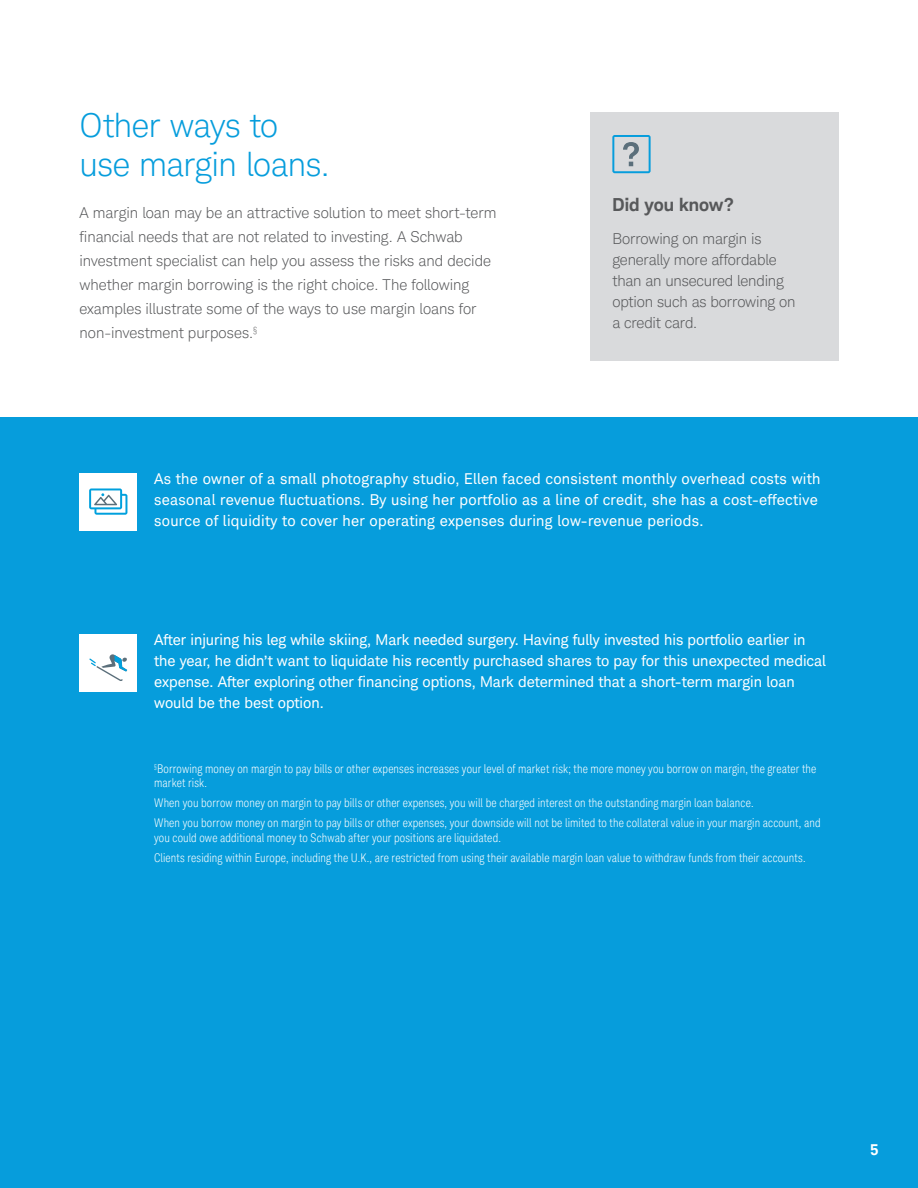
<style>
.page{position:relative;width:918px;height:1188px;background:#fff}
.page>*{position:absolute;margin:0;border:0;box-sizing:border-box;transform-origin:0 0}
.t1{font:300 33px/39.6px "Charles Modern";letter-spacing:-.015em;color:#069ddc}
.t2{font:700 18px "Charles Modern";color:#57585a}
.t3{font:300 15px/24px "Charles Modern";color:#57585a}
.t4{font:15px/21px "Charles Modern";color:#fff}
.t5{font:15px/21px "Charles Modern";letter-spacing:.02em;color:#fff}
.t6{font:700 15px "Charles Modern";color:#fff}
.t7{font:300 condensed 12px/20.2px "Charles Modern";letter-spacing:.01em;color:#fff}
</style>
<div class="page">
<div style="left:0;top:418px;width:918px;height:770px;background:#069ddc"></div>
<div style="left:590px;top:112px;width:248px;height:249px;background:#d9dadc"></div>
<svg style="left:612px;top:135px;width:39px;height:38px"></svg>
<div style="left:80px;top:473px;width:57px;height:57px;background:#fff"></div>
<svg style="left:89px;top:488px;width:38px;height:27px"></svg>
<div style="left:80px;top:634px;width:57px;height:57px;background:#fff"></div>
<svg style="left:89px;top:654px;width:38px;height:27px"></svg>
<h1 class="t1" style="left:80px;top:105px;width:252px">Other ways to use margin loans.</h1>
<p class="t3" style="left:80px;top:201px;width:419px">A margin loan may be an attractive solution to meet short-term financial needs that are not related to investing. A Schwab investment specialist can help you assess the risks and decide whether margin borrowing is the right choice. The following examples illustrate some of the ways to use margin loans for non-investment purposes.<sup>§</sup></p>
<h2 class="t2" style="left:612px;top:194px;width:123px">Did you know?</h2>
<p class="t3" style="left:612px;top:229px;width:185px;line-height:21px">Borrowing on margin is generally more affordable than an unsecured lending option such as borrowing on a credit card.</p>
<p class="t5" style="left:154px;top:468px;width:668px">As the owner of a small photography studio, Ellen faced consistent monthly overhead costs with seasonal revenue fluctuations. By using her portfolio as a line of credit, she has a cost-effective source of liquidity to cover her operating expenses during low-revenue periods.</p>
<p class="t4" style="left:154px;top:629px;width:673px">After injuring his leg while skiing, Mark needed surgery. Having fully invested his portfolio earlier in the year, he didn’t want to liquidate his recently purchased shares to pay for this unexpected medical expense. After exploring other financing options, Mark determined that a short-term margin loan would be the best option.</p>
<p class="t7" style="left:154px;top:761px;width:664px;line-height:14.2px"><sup>§</sup>Borrowing money on margin to pay bills or other expenses increases your level of market risk; the more money you borrow on margin, the greater the market risk.</p>
<p class="t7" style="left:154px;top:793px;width:668px">When you borrow money on margin to pay bills or other expenses, you will be charged interest on the outstanding margin loan balance.<br>When you borrow money on margin to pay bills or other expenses, your downside will not be limited to the collateral value in your margin account, and</p>
<p class="t7" style="left:154px;top:827px;width:653px">you could owe additional money to Schwab after your positions are liquidated.<br>Clients residing within Europe, including the U.K., are restricted from using their available margin loan value to withdraw funds from their accounts.</p>
<p class="t6" style="left:870px;top:1141px;width:10px">5</p>
</div>
